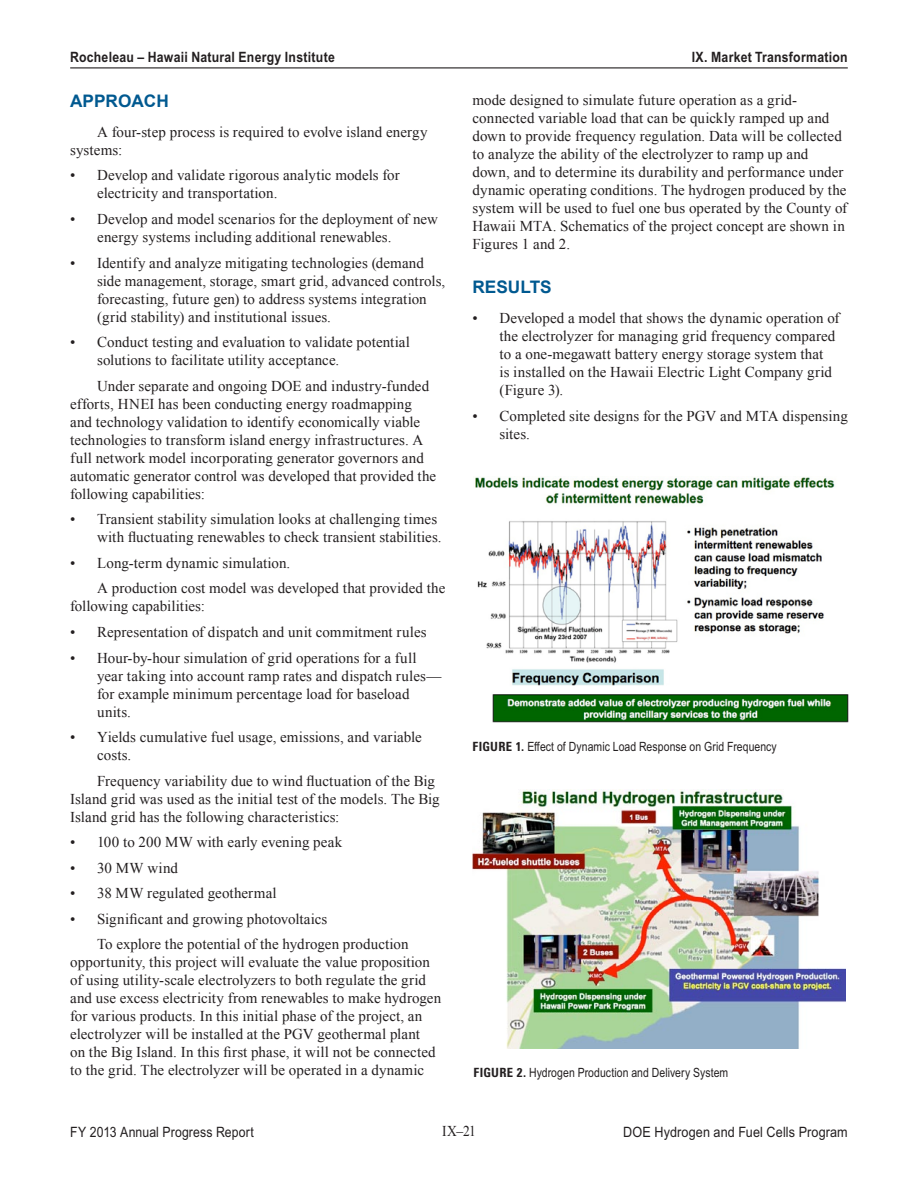
<style>
.page{position:relative;width:918px;height:1188px;background:#fff}
.page>*{position:absolute;margin:0;border:0;box-sizing:border-box;transform-origin:0 0}
._1_Object_Head_Blue{font:700 17.25px "Arial";color:#005990}
._1_Body_text{font:15px/18px "Times New Roman";letter-spacing:.005em;color:#231f20}
._1_Bulleted{font:15px/18px "Times New Roman";letter-spacing:.005em;color:#231f20}
._1_Body_text-2{font:15px "Times New Roman";letter-spacing:.005em;color:#231f20;scale:.9 1}
._11_Header_L{font:700 14.25px "Arial Narrow MT Pro";letter-spacing:.015em;color:#231f20;scale:1.05 1}
._11_Header_R{font:14.25px "Arial Narrow MT Pro";letter-spacing:.01em;color:#231f20;scale:1.08 1}
._11_Header_L-2{font:14.25px "Arial Narrow MT Pro";letter-spacing:.01em;color:#231f20;scale:1.05 1}
._11_Header_R-2{font:700 14.25px "Arial Narrow MT Pro";letter-spacing:.02em;color:#231f20;scale:1.05 1}
._1_FigureTitle{font:12.75px "Arial Narrow MT Pro";letter-spacing:.01em;color:#231f20}
.s1{font-family:"Zurich BT";font-weight:700;font-stretch:condensed}
</style>
<div class="page">
<hr style="left:70px;top:67px;width:778px;height:1px;background:#231f20">
<img style="left:472px;top:789px;width:373px;height:259px">
<img style="left:475px;top:477px;width:374px;height:245px">
<p class="_11_Header_L" style="left:70px;top:49px;width:254px">Rocheleau – Hawaii Natural Energy Institute</p>
<p class="_11_Header_R-2" style="left:692px;top:48px;width:150px">IX. Market Transformation</p>
<p class="_1_Object_Head_Blue" style="left:70px;top:90px;width:98px">APPROACH</p>
<p class="_1_Body_text" style="left:70px;top:123px;width:359px;text-indent:27px">A four-step process is required to evolve island energy systems:</p>
<p class="_1_Bulleted" style="left:97px;top:166px;width:304px;text-indent:-27px">• Develop and validate rigorous analytic models for electricity and transportation.</p>
<p class="_1_Bulleted" style="left:97px;top:210px;width:342px;text-indent:-27px">• Develop and model scenarios for the deployment of new energy systems including additional renewables.</p>
<p class="_1_Bulleted" style="left:97px;top:253px;width:350px;text-indent:-27px">• Identify and analyze mitigating technologies (demand side management, storage, smart grid, advanced controls, forecasting, future gen) to address systems integration (grid stability) and institutional issues.</p>
<p class="_1_Bulleted" style="left:97px;top:333px;width:314px;text-indent:-27px">• Conduct testing and evaluation to validate potential solutions to facilitate utility acceptance.</p>
<p class="_1_Body_text" style="left:70px;top:376px;width:367px;text-indent:27px">Under separate and ongoing DOE and industry-funded efforts, HNEI has been conducting energy roadmapping and technology validation to identify economically viable technologies to transform island energy infrastructures. A full network model incorporating generator governors and automatic generator control was developed that provided the following capabilities:</p>
<p class="_1_Bulleted" style="left:70px;top:510px;width:373px;text-align:right">• Transient stability simulation looks at challenging times with fluctuating renewables to check transient stabilities.</p>
<p class="_1_Bulleted" style="left:70px;top:554px;width:222px">• Long-term dynamic simulation.</p>
<p class="_1_Body_text" style="left:70px;top:579px;width:377px;text-indent:27px">A production cost model was developed that provided the following capabilities:</p>
<p class="_1_Bulleted" style="left:70px;top:623px;width:358px">• Representation of dispatch and unit commitment rules</p>
<p class="_1_Bulleted" style="left:97px;top:648px;width:346px;text-indent:-27px">• Hour-by-hour simulation of grid operations for a full year taking into account ramp rates and dispatch rules— for example minimum percentage load for baseload units.</p>
<p class="_1_Bulleted" style="left:97px;top:728px;width:326px;text-indent:-27px">• Yields cumulative fuel usage, emissions, and variable costs.</p>
<p class="_1_Body_text" style="left:70px;top:771px;width:371px;text-indent:27px">Frequency variability due to wind fluctuation of the Big<br>Island grid was used as the initial test of the models. The Big<br>Island grid has the following characteristics:</p>
<p class="_1_Bulleted" style="left:70px;top:833px;width:274px">• 100 to 200 MW with early evening peak</p>
<p class="_1_Bulleted" style="left:70px;top:859px;width:109px">• 30 MW wind</p>
<p class="_1_Bulleted" style="left:70px;top:884px;width:208px">• 38 MW regulated geothermal</p>
<p class="_1_Bulleted" style="left:70px;top:910px;width:259px">• Significant and growing photovoltaics</p>
<p class="_1_Body_text" style="left:70px;top:935px;width:373px;text-indent:27px">To explore the potential of the hydrogen production opportunity, this project will evaluate the value proposition of using utility-scale electrolyzers to both regulate the grid and use excess electricity from renewables to make hydrogen for various products. In this initial phase of the project, an electrolyzer will be installed at the PGV geothermal plant<br>on the Big Island. In this first phase, it will not be connected to the grid. The electrolyzer will be operated in a dynamic</p>
<p class="_1_Body_text" style="left:472px;top:91px;width:376px">mode designed to simulate future operation as a grid&shy;connected variable load that can be quickly ramped up and down to provide frequency regulation. Data will be collected to analyze the ability of the electrolyzer to ramp up and down, and to determine its durability and performance under dynamic operating conditions. The hydrogen produced by the system will be used to fuel one bus operated by the County of Hawaii MTA. Schematics of the project concept are shown in Figures 1 and 2.</p>
<p class="_1_Object_Head_Blue" style="left:472px;top:276px;width:13px">RES</p>
<p class="_1_Object_Head_Blue" style="left:508px;top:276px;width:34px">ULTS</p>
<p class="_1_Bulleted" style="left:500px;top:309px;width:342px;text-indent:-27px">• Developed a model that shows the dynamic operation of the electrolyzer for managing grid frequency compared to a one-megawatt battery energy storage system that<br>is installed on the Hawaii Electric Light Company grid (Figure 3).</p>
<p class="_1_Bulleted" style="left:500px;top:407px;width:350px;text-indent:-27px">• Completed site designs for the PGV and MTA dispensing sites.</p>
<p class="_1_FigureTitle" style="left:472px;top:738px;width:306px"><span class="s1">FIGURE 1.</span> Effect of Dynamic Load Response on Grid Frequency</p>
<p class="_1_FigureTitle" style="left:474px;top:1065px;width:256px"><span class="s1">FIGURE 2.</span> Hydrogen Production and Delivery System</p>
<p class="_11_Header_L-2" style="left:70px;top:1123px;width:176px">FY 2013 Annual Progress Report</p>
<p class="_1_Body_text-2" style="left:442px;top:1121px;width:39px">IX–21</p>
<p class="_11_Header_R" style="left:623px;top:1124px;width:210px">DOE Hydrogen and Fuel Cells Program</p>
</div>
